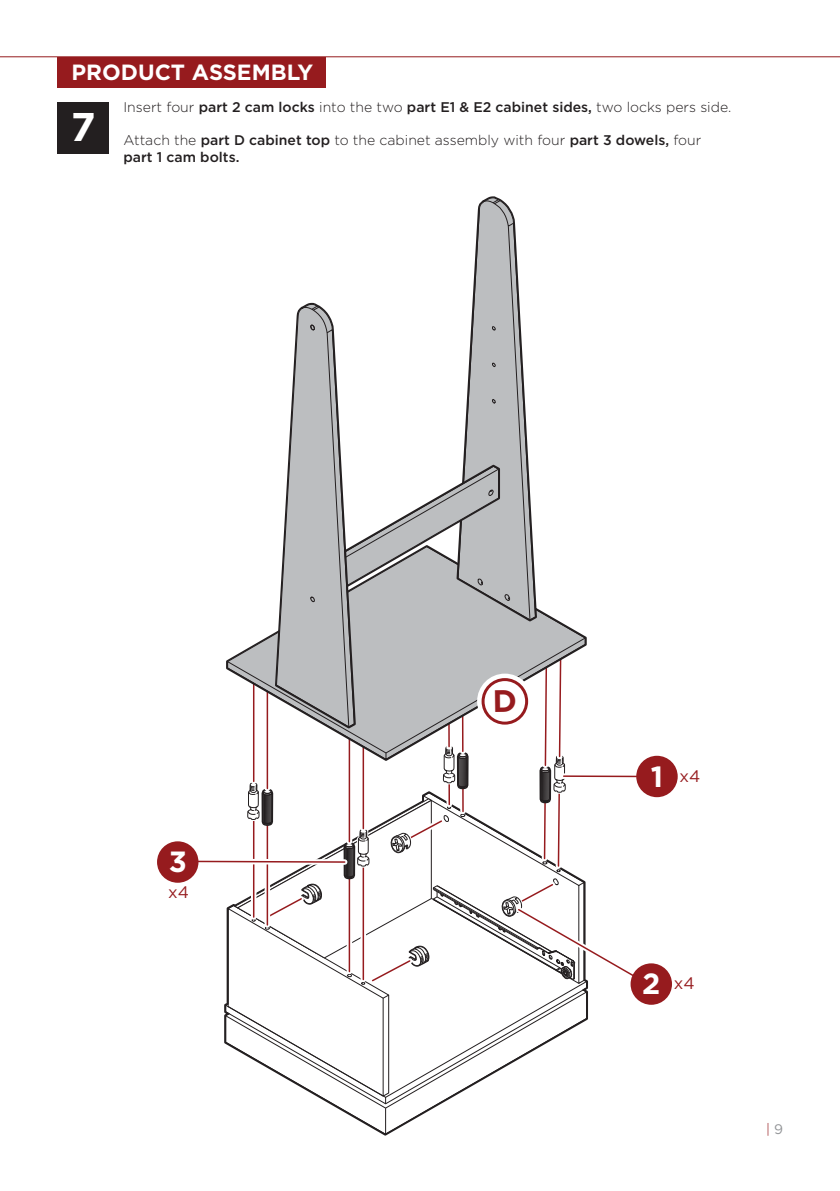
<style>
.page{position:relative;width:840px;height:1191px;background:#fff}
.page>*{position:absolute;margin:0;border:0;box-sizing:border-box;transform-origin:0 0}
.t1{font:700 40px "Gotham";color:#fff}
.t2{font:700 29.2px "Gotham";color:#fff}
.t3{font:700 22px "Gotham";color:#fff}
.t4{font:16.6px "Gotham";color:#961b1e}
.t5{font:300 14px/16.8px "Gotham";color:#231f20}
.t6{font:300 13.8px "Gotham";color:#961b1e}
.s1{font-weight:500}
.s2{font-weight:700;font-size:29.2px;color:#fff}
.s3{font-weight:400;color:#939598}
</style>
<div class="page">
<div style="left:57px;top:57px;width:269px;height:30px;background:#961b1e"></div>
<hr style="left:0;top:56px;width:839px;height:1px;background:#961b1e">
<div style="left:57px;top:102px;width:52px;height:52px;background:#231f20"></div>
<div style="left:630px;top:963px;width:41px;height:41px;background:#961b1e;border-radius:50%"></div>
<div style="left:636px;top:756px;width:41px;height:41px;background:#961b1e;border-radius:50%"></div>
<div style="left:157px;top:841px;width:41px;height:41px;background:#961b1e;border-radius:50%"></div>
<svg style="left:172px;top:196px;width:483px;height:940px"></svg>
<h3 class="t3" style="left:71px;top:58px;width:243px">PRODUCT ASSEMBLY</h3>
<h1 class="t1" style="left:71px;top:101px;width:26px">7</h1>
<p class="t5" style="left:123px;top:98px;width:609px">Insert four <span class="s1">part 2 cam locks</span> into the two <span class="s1">part E1 &amp; E2 cabinet sides,</span> two locks pers side.</p>
<p class="t5" style="left:123px;top:132px;width:579px">Attach the <span class="s1">part D cabinet top</span> to the cabinet assembly with four <span class="s1">part 3 dowels,</span> four <span class="s1">part 1 cam bolts.</span></p>
<h2 class="t2" style="left:168px;top:842px;width:20px">3</h2>
<p class="t4" style="left:168px;top:881px;width:22px">x4</p>
<p class="t4" style="left:650px;top:765px;width:51px"><span class="s2">1</span> x4</p>
<p class="t4" style="left:641px;top:972px;width:54px"><span class="s2">2</span> x4</p>
<p class="t6" style="left:765px;top:1120px;width:19px">| <span class="s3">9</span></p>
</div>
